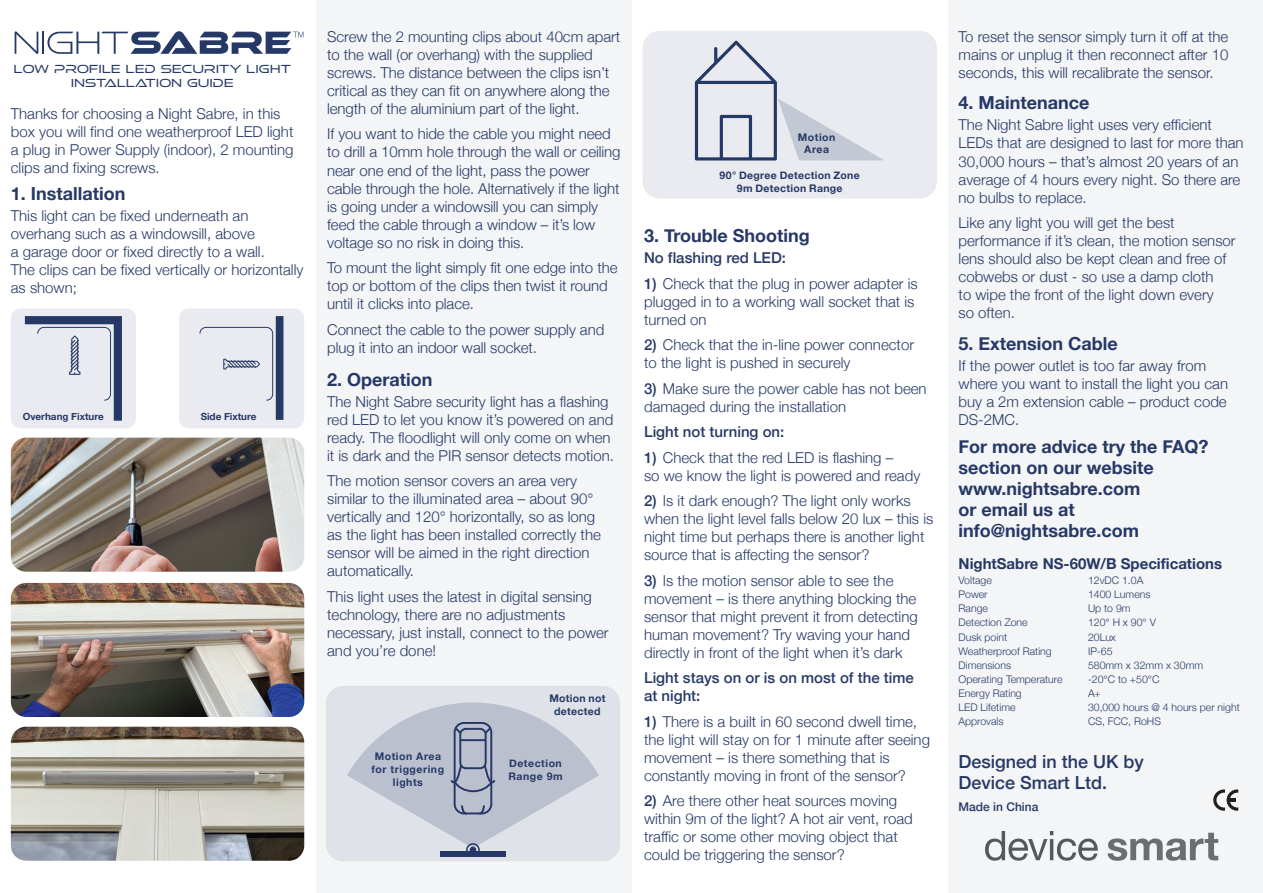
<style>
.page{position:relative;width:1263px;height:893px;background:#fff}
.page>*{position:absolute;margin:0;border:0;box-sizing:border-box;transform-origin:0 0}
.t1{font:700 18px/21px "Helvetica Neue";color:#263966}
.t2{font:500 18px/21.6px "Helvetica Neue";color:#263966}
.t3{font:300 15px/18px "Helvetica Neue";color:#263966}
.t4{font:500 15px/18px "Helvetica Neue";color:#263966}
.t5{font:700 15px "Helvetica Neue";color:#263966}
.t6{font:12.15px/14.5px "Ethnocentric Lt";letter-spacing:.03em;color:#263966;text-align:center}
.t7{font:500 12px "Helvetica Neue";color:#263966}
.t8{font:300 10.5px "Helvetica Neue";color:#263966}
.t9{font:700 10.5px/12.6px "Helvetica Neue";letter-spacing:.04em;color:#263966;text-align:center}
.t10{font:700 9.9px "Helvetica Neue";color:#263966}
.s1{font-weight:500}
</style>
<div class="page">
<div style="left:316px;top:0;width:315px;height:893px;background:#f4f5f7"></div>
<div style="left:948px;top:0;width:315px;height:893px;background:#f4f5f7"></div>
<div style="left:643px;top:31px;width:293px;height:167px;background:#e9ebf0;border-radius:17px"></div>
<div style="left:642px;top:31px;width:295px;height:167px;border:1px solid #231f20;border-radius:17px"></div>
<div style="left:326px;top:687px;width:294px;height:174px;background:#dfe2e8;border-radius:17px"></div>
<div style="left:326px;top:686px;width:294px;height:175px;border:1px solid #231f20;border-radius:17px"></div>
<div style="left:440px;top:852px;width:66px;height:5px;background:#263966"></div>
<div style="left:466px;top:843px;width:14px;height:14px;border:2px solid #263966;border-radius:50%"></div>
<svg style="left:347px;top:702px;width:252px;height:151px"></svg>
<svg style="left:985px;top:831px;width:113px;height:30px"></svg>
<svg style="left:1107px;top:833px;width:111px;height:28px"></svg>
<img style="left:11px;top:583px;width:293px;height:134px">
<img style="left:11px;top:438px;width:293px;height:134px">
<img style="left:11px;top:727px;width:293px;height:134px">
<svg style="left:15px;top:31px;width:23px;height:23px"></svg>
<hr style="left:42px;top:32px;width:2px;height:22px;background:#263966">
<svg style="left:47px;top:31px;width:256px;height:23px"></svg>
<svg style="left:695px;top:41px;width:189px;height:120px"></svg>
<svg style="left:1213px;top:789px;width:25px;height:22px"></svg>
<div style="left:11px;top:308px;width:125px;height:120px;background:#e9ebf0;border-radius:10px"></div>
<svg style="left:25px;top:316px;width:97px;height:105px"></svg>
<div style="left:179px;top:308px;width:125px;height:120px;background:#e9ebf0;border-radius:10px"></div>
<svg style="left:199px;top:316px;width:84px;height:104px"></svg>
<p class="t6" style="left:14px;top:61px;width:279px">LOW PROFILE LED SECURITY LIGHT<br>INSTALLATION GUIDE</p>
<p class="t3" style="left:11px;top:104px;width:284px">Thanks for choosing a Night Sabre, in this box you will find one weatherproof LED light a plug in Power Supply (indoor), 2 mounting clips and fixing screws.</p>
<p class="t1" style="left:11px;top:184px;width:116px">1. Installation</p>
<p class="t3" style="left:11px;top:206px;width:294px">This light can be fixed underneath an overhang such as a windowsill, above<br>a garage door or fixed directly to a wall.<br>The clips can be fixed vertically or horizontally as shown;</p>
<p class="t10" style="left:23px;top:409px;width:82px">Overhang Fixture</p>
<p class="t10" style="left:201px;top:409px;width:57px">Side Fixture</p>
<p class="t3" style="left:327px;top:27px;width:295px">Screw the 2 mounting clips about 40cm apart to the wall (or overhang) with the supplied screws. The distance between the clips isn’t critical as they can fit on anywhere along the length of the aluminium part of the light.</p>
<p class="t3" style="left:327px;top:124px;width:295px">If you want to hide the cable you might need to drill a 10mm hole through the wall or ceiling near one end of the light, pass the power cable through the hole. Alternatively if the light is going under a windowsill you can simply feed the cable through a window – it’s low voltage so no risk in doing this.</p>
<p class="t3" style="left:327px;top:258px;width:292px">To mount the light simply fit one edge into the top or bottom of the clips then twist it round until it clicks into place.</p>
<p class="t3" style="left:327px;top:319px;width:279px">Connect the cable to the power supply and plug it into an indoor wall socket.</p>
<p class="t1" style="left:327px;top:369px;width:107px">2. Operation</p>
<p class="t3" style="left:327px;top:391px;width:288px">The Night Sabre security light has a flashing red LED to let you know it’s powered on and ready. The floodlight will only come on when it is dark and the PIR sensor detects motion.</p>
<p class="t3" style="left:327px;top:471px;width:275px">The motion sensor covers an area very similar to the illuminated area – about 90° vertically and 120° horizontally, so as long as the light has been installed correctly the sensor will be aimed in the right direction automatically.</p>
<p class="t3" style="left:327px;top:586px;width:283px">This light uses the latest in digital sensing technology, there are no adjustments necessary, just install, connect to the power and you’re done!</p>
<p class="t9" style="left:549px;top:692px;width:57px">Motion not detected</p>
<p class="t9" style="left:372px;top:751px;width:74px">Motion Area for triggering lights</p>
<p class="t9" style="left:508px;top:757px;width:56px;text-align:left">Detection<br>Range 9m</p>
<p class="t9" style="left:798px;top:131px;width:39px">Motion<br>Area</p>
<p class="t9" style="left:720px;top:169px;width:142px">90° Degree Detection Zone<br>9m Detection Range</p>
<p class="t1" style="left:644px;top:226px;width:167px">3. Trouble Shooting</p>
<p class="t4" style="left:644px;top:247px;width:144px">No flashing red LED:</p>
<p class="t3" style="left:644px;top:273px;width:275px"><span class="s1">1)</span> Check that the plug in power adapter is plugged in to a working wall socket that is turned on</p>
<p class="t3" style="left:644px;top:335px;width:271px"><span class="s1">2)</span> Check that the in-line power connector to the light is pushed in securely</p>
<p class="t3" style="left:644px;top:378px;width:284px"><span class="s1">3)</span> Make sure the power cable has not been damaged during the installation</p>
<p class="t4" style="left:644px;top:421px;width:142px">Light not turning on:</p>
<p class="t3" style="left:644px;top:447px;width:278px"><span class="s1">1)</span> Check that the red LED is flashing –<br>so we know the light is powered and ready</p>
<p class="t3" style="left:644px;top:491px;width:291px"><span class="s1">2)</span> Is it dark enough? The light only works when the light level falls below 20 lux – this is night time but perhaps there is another light source that is affecting the sensor?</p>
<p class="t3" style="left:644px;top:570px;width:275px"><span class="s1">3)</span> Is the motion sensor able to see the movement – is there anything blocking the sensor that might prevent it from detecting human movement? Try waving your hand directly in front of the light when it’s dark</p>
<p class="t4" style="left:644px;top:667px;width:271px">Light stays on or is on most of the time at night:</p>
<p class="t3" style="left:644px;top:711px;width:287px"><span class="s1">1)</span> There is a built in 60 second dwell time, the light will stay on for 1 minute after seeing movement – is there something that is constantly moving in front of the sensor?</p>
<p class="t3" style="left:644px;top:791px;width:270px"><span class="s1">2)</span> Are there other heat sources moving within 9m of the light? A hot air vent, road traffic or some other moving object that could be triggering the sensor?</p>
<p class="t3" style="left:958px;top:27px;width:271px;text-align:justify">To reset the sensor simply turn it off at the mains or unplug it then reconnect after 10 seconds, this will recalibrate the sensor.</p>
<p class="t1" style="left:958px;top:93px;width:133px">4. Maintenance</p>
<p class="t3" style="left:958px;top:115px;width:287px">The Night Sabre light uses very efficient LEDs that are designed to last for more than 30,000 hours – that’s almost 20 years of an average of 4 hours every night. So there are no bulbs to replace.</p>
<p class="t3" style="left:958px;top:213px;width:279px">Like any light you will get the best performance if it’s clean, the motion sensor lens should also be kept clean and free of cobwebs or dust - so use a damp cloth<br>to wipe the front of the light down every<br>so often.</p>
<p class="t1" style="left:958px;top:333px;width:161px">5. Extension Cable</p>
<p class="t3" style="left:958px;top:355px;width:271px">If the power outlet is too far away from where you want to install the light you can buy a 2m extension cable – product code<br>DS-2MC.</p>
<p class="t1" style="left:958px;top:437px;width:252px">For more advice try the FAQ? section on our website www.nightsabre.com<br>or email us at info@nightsabre.com</p>
<p class="t5" style="left:958px;top:551px;width:265px">NightSabre NS-60W/B Specifications</p>
<p class="t8" style="left:958px;top:572px;width:35px">Voltage</p>
<p class="t8" style="left:1088px;top:572px;width:57px">12vDC 1.0A</p>
<p class="t8" style="left:958px;top:586px;width:30px">Power</p>
<p class="t8" style="left:1088px;top:586px;width:64px">1400 Lumens</p>
<p class="t8" style="left:958px;top:600px;width:31px">Range</p>
<p class="t8" style="left:1088px;top:600px;width:44px">Up to 9m</p>
<p class="t8" style="left:958px;top:614px;width:71px">Detection Zone</p>
<p class="t8" style="left:1088px;top:614px;width:69px">120° H x 90° V</p>
<p class="t8" style="left:958px;top:628px;width:50px">Dusk point</p>
<p class="t8" style="left:1088px;top:628px;width:30px">20Lux</p>
<p class="t8" style="left:958px;top:642px;width:95px">Weatherproof Rating</p>
<p class="t8" style="left:1088px;top:642px;width:26px">IP-65</p>
<p class="t8" style="left:958px;top:656px;width:54px">Dimensions</p>
<p class="t8" style="left:1088px;top:656px;width:117px">580mm x 32mm x 30mm</p>
<p class="t8" style="left:958px;top:671px;width:105px">Operating Temperature</p>
<p class="t8" style="left:1088px;top:671px;width:73px">-20°C to +50°C</p>
<p class="t8" style="left:958px;top:685px;width:65px">Energy Rating</p>
<p class="t8" style="left:1088px;top:685px;width:14px">A+</p>
<p class="t8" style="left:958px;top:699px;width:58px">LED Lifetime</p>
<p class="t8" style="left:1088px;top:699px;width:153px">30,000 hours @ 4 hours per night</p>
<p class="t8" style="left:958px;top:713px;width:46px">Approvals</p>
<p class="t8" style="left:1088px;top:713px;width:74px">CS, FCC, RoHS</p>
<p class="t2" style="left:958px;top:749px;width:187px">Designed in the UK by<br>Device Smart Ltd.</p>
<p class="t7" style="left:958px;top:797px;width:81px">Made in China</p>
</div>
